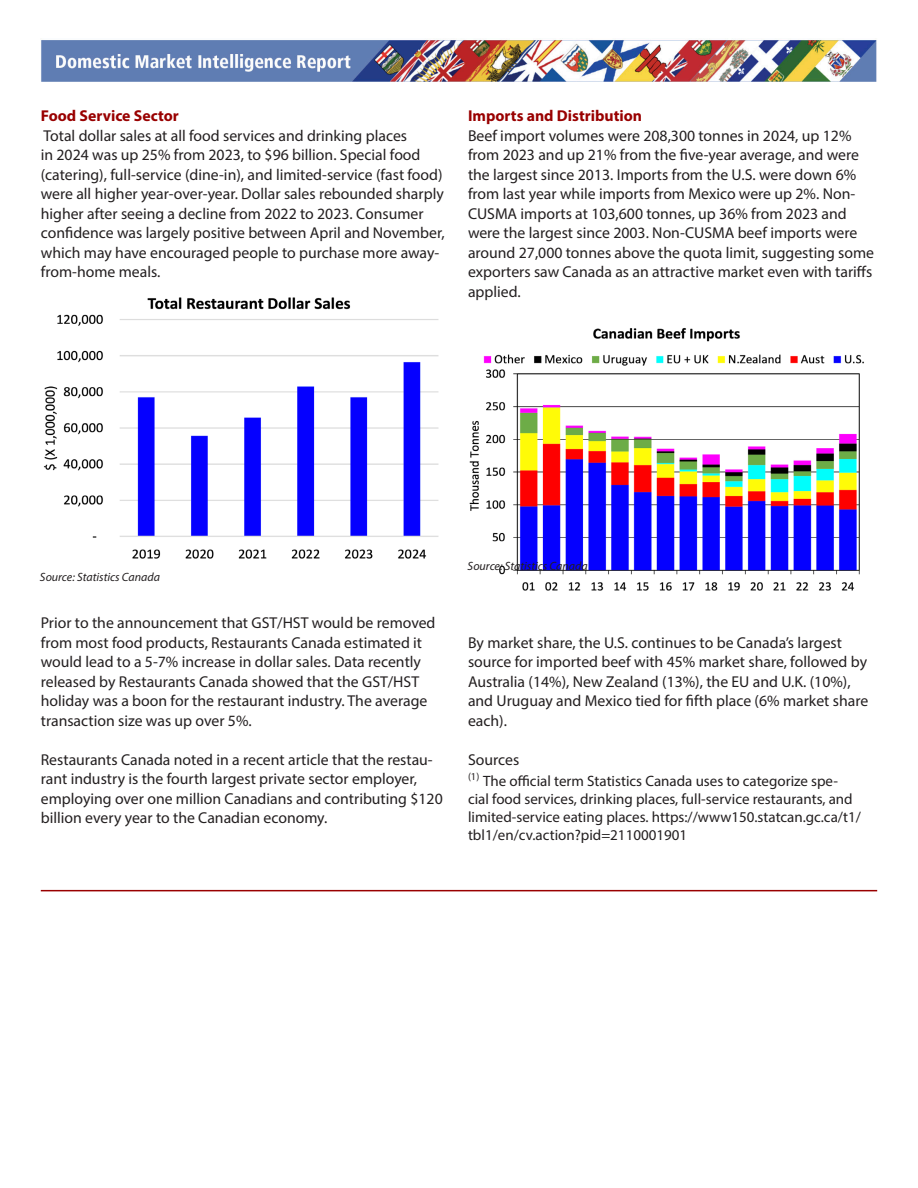
<style>
.page{position:relative;width:918px;height:1188px;background:#fff}
.page>*{position:absolute;margin:0;border:0;box-sizing:border-box;transform-origin:0 0}
.t1{font:15.75px/19.5px "Myriad Pro";color:#231f20}
.t2{font:700 15.75px "Myriad Pro";color:#900}
.t3{font:15px/18px "Myriad Pro";color:#231f20}
.t4{font:italic 12px "Myriad Pro";color:#231f20}
</style>
<div class="page">
<img style="left:43px;top:297px;width:396px;height:262px">
<img style="left:469px;top:328px;width:395px;height:263px">
<img style="left:41px;top:38px;width:836px;height:44px">
<hr style="left:41px;top:890px;width:836px;height:1px;background:#900">
<p class="t2" style="left:41px;top:106px;width:140px">Food Service Sector</p>
<p class="t1" style="left:41px;top:125px;width:405px">Total dollar sales at all food services and drinking places<br>in 2024 was up 25% from 2023, to $96 billion. Special food (catering), full-service (dine-in), and limited-service (fast food) were all higher year-over-year. Dollar sales rebounded sharply higher after seeing a decline from 2022 to 2023. Consumer confidence was largely positive between April and November, which may have encouraged people to purchase more away&shy;from-home meals.</p>
<p class="t2" style="left:468px;top:106px;width:176px">Imports and Distribution</p>
<p class="t1" style="left:468px;top:125px;width:408px">Beef import volumes were 208,300 tonnes in 2024, up 12% from 2023 and up 21% from the five-year average, and were the largest since 2013. Imports from the U.S. were down 6% from last year while imports from Mexico were up 2%. Non-CUSMA imports at 103,600 tonnes, up 36% from 2023 and were the largest since 2003. Non-CUSMA beef imports were around 27,000 tonnes above the quota limit, suggesting some exporters saw Canada as an attractive market even with tariffs applied.</p>
<p class="t4" style="left:40px;top:570px;width:122px">Source: Statistics Canada</p>
<p class="t1" style="left:41px;top:613px;width:396px">Prior to the announcement that GST/HST would be removed from most food products, Restaurants Canada estimated it would lead to a 5-7% increase in dollar sales. Data recently released by Restaurants Canada showed that the GST/HST holiday was a boon for the restaurant industry. The average transaction size was up over 5%.</p>
<p class="t1" style="left:41px;top:749px;width:403px">Restaurants Canada noted in a recent article that the restau&shy;rant industry is the fourth largest private sector employer, employing over one million Canadians and contributing $120 billion every year to the Canadian economy.</p>
<p class="t4" style="left:468px;top:559px;width:122px">Source: Statistics Canada</p>
<p class="t1" style="left:468px;top:632px;width:402px">By market share, the U.S. continues to be Canada’s largest source for imported beef with 45% market share, followed by Australia (14%), New Zealand (13%), the EU and U.K. (10%), and Uruguay and Mexico tied for fifth place (6% market share each).</p>
<p class="t1" style="left:468px;top:749px;width:53px">Sources</p>
<p class="t3" style="left:468px;top:772px;width:394px"><sup>(1)</sup> The official term Statistics Canada uses to categorize spe&shy;cial food services, drinking places, full-service restaurants, and limited-service eating places. https://www150.statcan.gc.ca/t1/ tbl1/en/cv.action?pid=2110001901</p>
</div>
